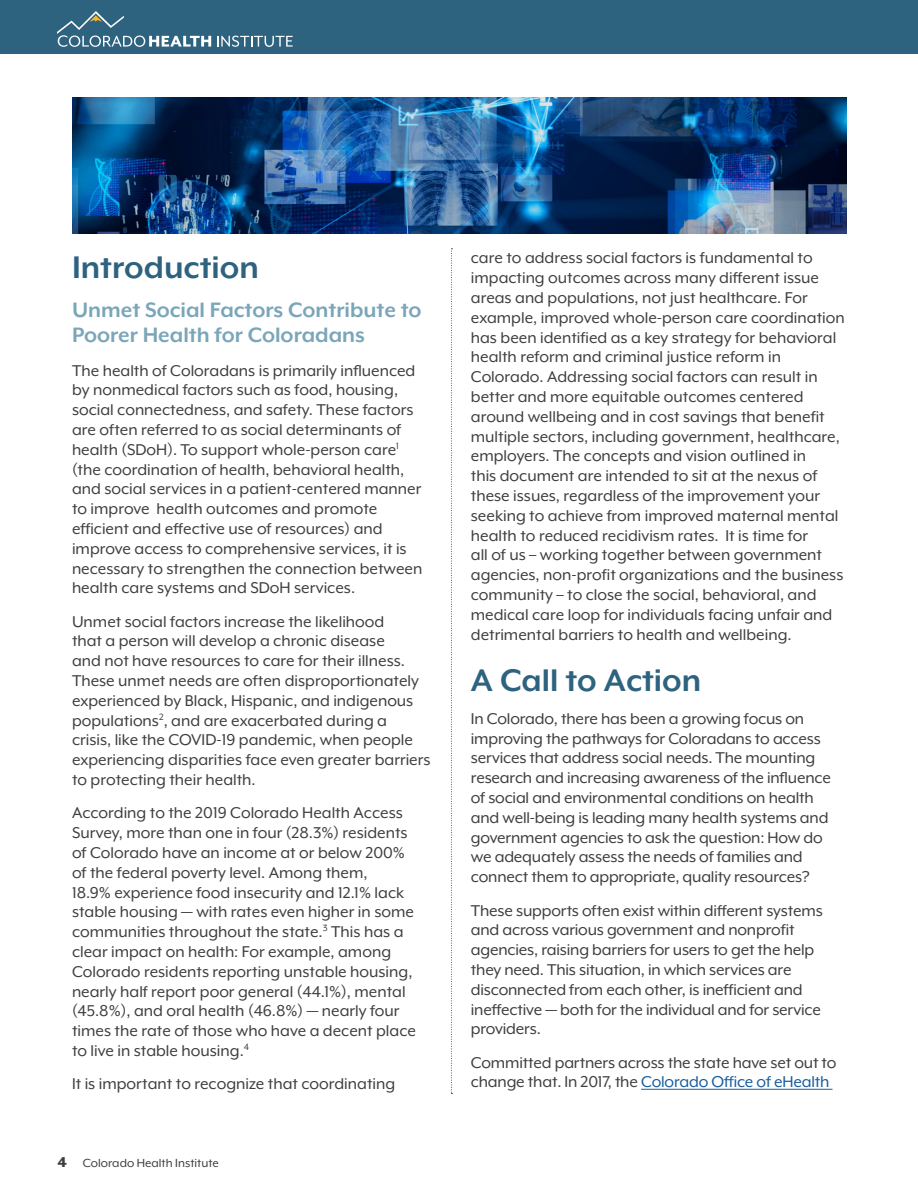
<style>
.page{position:relative;width:918px;height:1188px;background:#fff}
.page>*{position:absolute;margin:0;border:0;box-sizing:border-box;transform-origin:0 0}
.t1{font:700 36px "Mr Eaves XL Mod OT";color:#2e6380}
.t2{font:700 24px/25.5px "Mr Eaves XL Mod OT";color:#7aa6b9}
.t3{font:18px/19.8px "Mr Eaves XL Mod OT";color:#3e3e3f}
.t4{font:13.5px "Mr Eaves XL Mod OT";color:#3e3e3f}
.s1{font-weight:800;font-size:16.5px}
.s2{color:#175d9e}
</style>
<div class="page">
<div style="left:0;top:0;width:918px;height:54px;background:#2e6380"></div>
<svg style="left:217px;top:36px;width:76px;height:11px"></svg>
<svg style="left:57px;top:11px;width:154px;height:36px"></svg>
<hr style="left:641px;top:1089px;width:192px;height:1px;background:#175d9e">
<img style="left:72px;top:97px;width:774px;height:136px">
<svg style="left:451px;top:248px;width:1px;height:846px"></svg>
<p class="t1" style="left:72px;top:249px;width:188px">Introduction</p>
<p class="t2" style="left:72px;top:297px;width:351px">Unmet Social Factors Contribute to<br>Poorer Health for Coloradans</p>
<p class="t3" style="left:72px;top:360px;width:352px">The health of Coloradans is primarily influenced by nonmedical factors such as food, housing, social connectedness, and safety. These factors are often referred to as social determinants of health (SDoH). To support whole-person care<sup>1 </sup>(the coordination of health, behavioral health, and social services in a patient-centered manner to improve health outcomes and promote efficient and effective use of resources) and improve access to comprehensive services, it is necessary to strengthen the connection between health care systems and SDoH services.</p>
<p class="t3" style="left:72px;top:611px;width:360px">Unmet social factors increase the likelihood<br>that a person will develop a chronic disease<br>and not have resources to care for their illness.<br>These unmet needs are often disproportionately experienced by Black, Hispanic, and indigenous populations<sup>2</sup>, and are exacerbated during a crisis, like the COVID-19 pandemic, when people experiencing disparities face even greater barriers to protecting their health.</p>
<p class="t3" style="left:72px;top:803px;width:346px">According to the 2019 Colorado Health Access Survey, more than one in four (28.3%) residents of Colorado have an income at or below 200% of the federal poverty level. Among them,<br>18.9% experience food insecurity and 12.1% lack stable housing — with rates even higher in some communities throughout the state.<sup>3</sup> This has a clear impact on health: For example, among Colorado residents reporting unstable housing, nearly half report poor general (44.1%), mental (45.8%), and oral health (46.8%) — nearly four times the rate of those who have a decent place to live in stable housing.<sup>4</sup></p>
<p class="t3" style="left:72px;top:1074px;width:325px">It is important to recognize that coordinating</p>
<p class="t4" style="left:57px;top:1156px;width:163px"><span class="s1">4</span> Colorado Health Institute</p>
<p class="t3" style="left:471px;top:248px;width:375px">care to address social factors is fundamental to impacting outcomes across many different issue areas and populations, not just healthcare. For example, improved whole-person care coordination has been identified as a key strategy for behavioral health reform and criminal justice reform in Colorado. Addressing social factors can result in better and more equitable outcomes centered around wellbeing and in cost savings that benefit multiple sectors, including government, healthcare, employers. The concepts and vision outlined in<br>this document are intended to sit at the nexus of these issues, regardless of the improvement your seeking to achieve from improved maternal mental health to reduced recidivism rates. It is time for<br>all of us – working together between government agencies, non-profit organizations and the business community – to close the social, behavioral, and medical care loop for individuals facing unfair and detrimental barriers to health and wellbeing.</p>
<p class="t1" style="left:471px;top:662px;width:232px">A Call to Action</p>
<p class="t3" style="left:471px;top:709px;width:362px">In Colorado, there has been a growing focus on improving the pathways for Coloradans to access services that address social needs. The mounting research and increasing awareness of the influence of social and environmental conditions on health and well-being is leading many health systems and government agencies to ask the question: How do we adequately assess the needs of families and connect them to appropriate, quality resources?</p>
<p class="t3" style="left:471px;top:900px;width:353px">These supports often exist within different systems and across various government and nonprofit agencies, raising barriers for users to get the help they need. This situation, in which services are disconnected from each other, is inefficient and ineffective — both for the individual and for service providers.</p>
<p class="t3" style="left:471px;top:1052px;width:367px">Committed partners across the state have set out to change that. In 2017, the <span class="s2">Colorado Office of eHealth</span></p>
</div>
